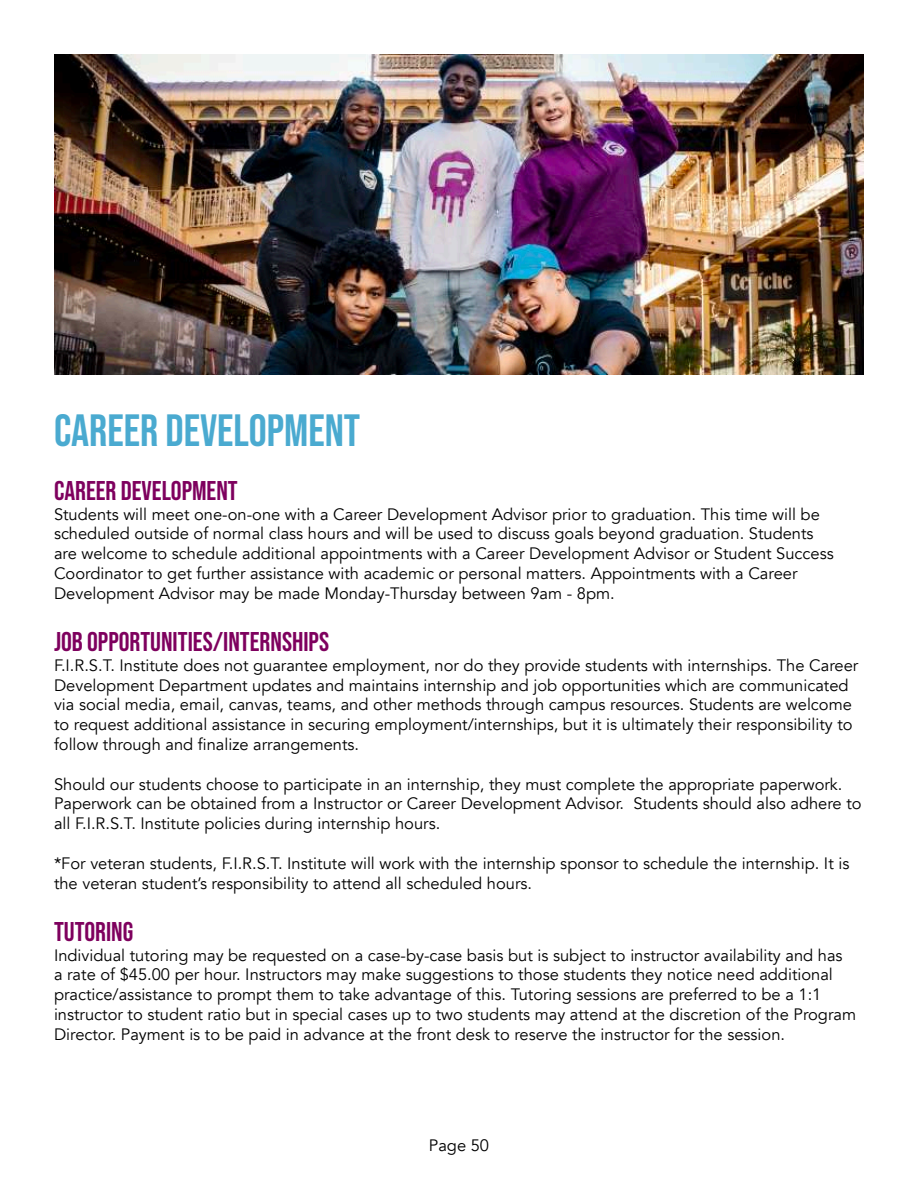
<style>
.page{position:relative;width:918px;height:1188px;background:#fff}
.page>*{position:absolute;margin:0;border:0;box-sizing:border-box;transform-origin:0 0}
.t1{font:45px "Bebas Neue";color:#4aaad0}
.t2{font:27px "Bebas Neue";color:#7e005e}
.t3{font:16.5px/19.8px "Avenir";color:#000}
</style>
<div class="page">
<img style="left:54px;top:54px;width:810px;height:321px">
<h1 class="t1" style="left:54px;top:412px;width:308px">CAREER DEVELOPMENT</h1>
<h2 class="t2" style="left:54px;top:480px;width:185px">CAREER DEVELOPMENT</h2>
<p class="t3" style="left:54px;top:504px;width:781px">Students will meet one-on-one with a Career Development Advisor prior to graduation. This time will be scheduled outside of normal class hours and will be used to discuss goals beyond graduation. Students are welcome to schedule additional appointments with a Career Development Advisor or Student Success Coordinator to get further assistance with academic or personal matters. Appointments with a Career Development Advisor may be made Monday-Thursday between 9am - 8pm.</p>
<h2 class="t2" style="left:54px;top:631px;width:277px">JOB OPPORTUNITIES/INTERNSHIPS</h2>
<p class="t3" style="left:54px;top:656px;width:806px">F.I.R.S.T. Institute does not guarantee employment, nor do they provide students with internships. The Career Development Department updates and maintains internship and job opportunities which are communicated via social media, email, canvas, teams, and other methods through campus resources. Students are welcome to request additional assistance in securing employment/internships, but it is ultimately their responsibility to follow through and finalize arrangements.</p>
<p class="t3" style="left:54px;top:774px;width:809px">Should our students choose to participate in an internship, they must complete the appropriate paperwork.<br>Paperwork can be obtained from a Instructor or Career Development Advisor. Students should also adhere to all F.I.R.S.T. Institute policies during internship hours.</p>
<p class="t3" style="left:54px;top:854px;width:797px">*For veteran students, F.I.R.S.T. Institute will work with the internship sponsor to schedule the internship. It is the veteran student’s responsibility to attend all scheduled hours.</p>
<h2 class="t2" style="left:54px;top:921px;width:81px">TUTORING</h2>
<p class="t3" style="left:54px;top:945px;width:804px">Individual tutoring may be requested on a case-by-case basis but is subject to instructor availability and has<br>a rate of $45.00 per hour. Instructors may make suggestions to those students they notice need additional practice/assistance to prompt them to take advantage of this. Tutoring sessions are preferred to be a 1:1 instructor to student ratio but in special cases up to two students may attend at the discretion of the Program Director. Payment is to be paid in advance at the front desk to reserve the instructor for the session.</p>
<p class="t3" style="left:429px;top:1137px;width:62px">Page 50</p>
</div>
